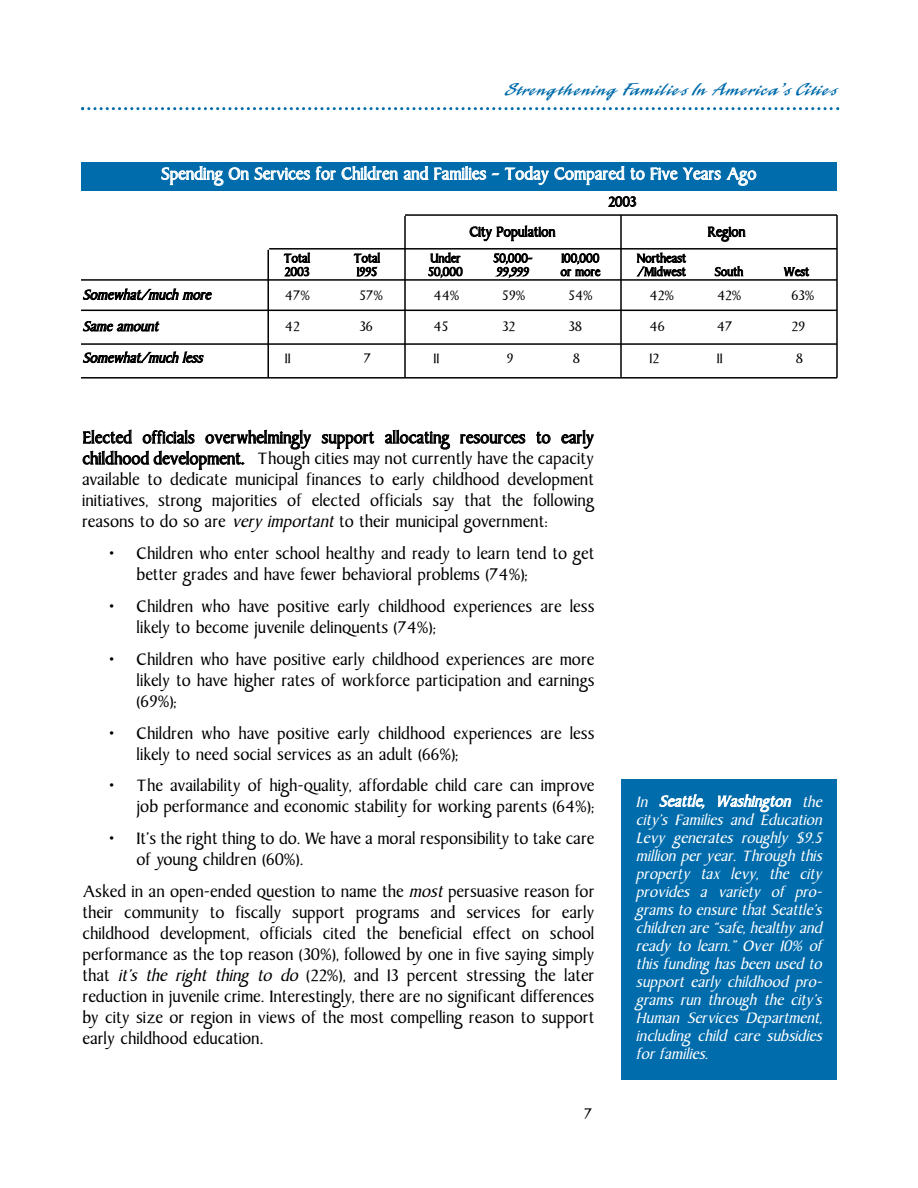
<style>
.page{position:relative;width:918px;height:1188px;background:#fff}
.page>*{position:absolute;margin:0;border:0;box-sizing:border-box;transform-origin:0 0}
.t1{font:18px "Laser ICG";letter-spacing:-.03em;color:#006cac}
.t2{font:16.5px/21px "Baker Signet";color:#000}
.t3{font:16.5px "Baker Signet";color:#fff}
.t4{font:italic 15px/18px "Baker Signet";color:#fff}
.t5{font:15px "Baker Signet";color:#000}
.t6{font:13.5px "Baker Signet";color:#000}
.t7{font:italic 13.5px "Baker Signet";color:#000}
.t8{font:12px/13.5px "Baker Signet";letter-spacing:-.005em;color:#000}
.s1{font-style:italic}
</style>
<div class="page">
<svg style="left:81px;top:107px;width:758px;height:3px"></svg>
<div style="left:81px;top:162px;width:756px;height:29px;background:#006cac"></div>
<hr style="left:269px;top:248px;width:568px;height:2px;background:#000">
<hr style="left:405px;top:214px;width:432px;height:2px;background:#000">
<hr style="left:267px;top:250px;width:2px;height:127px;background:#000">
<hr style="left:620px;top:215px;width:2px;height:162px;background:#000">
<hr style="left:404px;top:216px;width:2px;height:161px;background:#000">
<hr style="left:836px;top:215px;width:2px;height:163px;background:#000">
<hr style="left:81px;top:279px;width:756px;height:2px;background:#000">
<hr style="left:81px;top:310px;width:756px;height:1px;background:#000">
<hr style="left:81px;top:343px;width:756px;height:2px;background:#000">
<hr style="left:81px;top:377px;width:756px;height:2px;background:#000">
<div style="left:621px;top:780px;width:216px;height:300px;background:#006cac"></div>
<p class="t1" style="left:504px;top:83px;width:334px">Strengthening Families In America’s Cities</p>
<p class="t3" style="left:161px;top:168px;width:597px">Spending On Services for Children and Families – Today Compared to Five Years Ago</p>
<p class="t6" style="left:608px;top:197px;width:29px">2003</p>
<p class="t8" style="left:284px;top:253px;width:28px">Total<br>2003</p>
<p class="t8" style="left:354px;top:253px;width:28px">Total<br>1995</p>
<p class="t6" style="left:470px;top:227px;width:87px">City Population</p>
<p class="t6" style="left:708px;top:227px;width:39px">Region</p>
<p class="t8" style="left:428px;top:253px;width:36px">Under<br>50,000</p>
<p class="t8" style="left:493px;top:253px;width:41px">50,000-<br>99,999</p>
<p class="t8" style="left:561px;top:253px;width:41px">100,000 or more</p>
<p class="t8" style="left:637px;top:253px;width:51px">Northeast /Midwest</p>
<p class="t8" style="left:715px;top:267px;width:30px">South</p>
<p class="t8" style="left:784px;top:267px;width:27px">West</p>
<p class="t7" style="left:83px;top:290px;width:132px">Somewhat/much more</p>
<p class="t6" style="left:285px;top:290px;width:27px">47%</p>
<p class="t6" style="left:360px;top:290px;width:25px">57%</p>
<p class="t6" style="left:434px;top:290px;width:28px">44%</p>
<p class="t6" style="left:502px;top:290px;width:25px">59%</p>
<p class="t6" style="left:569px;top:290px;width:26px">54%</p>
<p class="t6" style="left:650px;top:290px;width:26px">42%</p>
<p class="t6" style="left:717px;top:290px;width:26px">42%</p>
<p class="t6" style="left:792px;top:290px;width:24px">63%</p>
<p class="t7" style="left:83px;top:322px;width:80px">Same amount</p>
<p class="t6" style="left:285px;top:322px;width:16px">42</p>
<p class="t6" style="left:360px;top:322px;width:15px">36</p>
<p class="t6" style="left:433px;top:322px;width:16px">45</p>
<p class="t6" style="left:502px;top:322px;width:15px">32</p>
<p class="t6" style="left:568px;top:322px;width:15px">38</p>
<p class="t6" style="left:649px;top:322px;width:17px">46</p>
<p class="t6" style="left:717px;top:322px;width:17px">47</p>
<p class="t6" style="left:792px;top:322px;width:15px">29</p>
<p class="t7" style="left:83px;top:353px;width:124px">Somewhat/much less</p>
<p class="t6" style="left:285px;top:353px;width:7px">11</p>
<p class="t6" style="left:364px;top:353px;width:9px">7</p>
<p class="t6" style="left:433px;top:353px;width:7px">11</p>
<p class="t6" style="left:507px;top:353px;width:8px">9</p>
<p class="t6" style="left:573px;top:353px;width:9px">8</p>
<p class="t6" style="left:649px;top:353px;width:11px">12</p>
<p class="t6" style="left:717px;top:353px;width:7px">11</p>
<p class="t6" style="left:796px;top:353px;width:9px">8</p>
<p class="t2" style="left:82px;top:429px;width:514px;text-align:justify">Elected officials overwhelmingly support allocating resources to early childhood development. Though cities may not currently have the capacity available to dedicate municipal finances to early childhood development initiatives, strong majorities of elected officials say that the following reasons to do so are <span class="s1">very important</span> to their municipal government:</p>
<p class="t2" style="left:136px;top:545px;width:460px;text-indent:-27px">• Children who enter school healthy and ready to learn tend to get better grades and have fewer behavioral problems (74%);</p>
<p class="t2" style="left:136px;top:598px;width:460px;text-indent:-27px">• Children who have positive early childhood experiences are less likely to become juvenile delinquents (74%);</p>
<p class="t2" style="left:136px;top:651px;width:460px;text-align:justify;text-indent:-27px">• Children who have positive early childhood experiences are more likely to have higher rates of workforce participation and earnings (69%);</p>
<p class="t2" style="left:136px;top:725px;width:460px;text-indent:-27px">• Children who have positive early childhood experiences are less likely to need social services as an adult (66%);</p>
<p class="t2" style="left:110px;top:777px;width:487px;text-align:right">• The availability of high-quality, affordable child care can improve job performance and economic stability for working parents (64%);</p>
<p class="t2" style="left:136px;top:830px;width:460px;text-indent:-27px">• It’s the right thing to do. We have a moral responsibility to take care of young children (60%).</p>
<p class="t2" style="left:82px;top:883px;width:514px;text-align:justify">Asked in an open-ended question to name the <span class="s1">most</span> persuasive reason for their community to fiscally support programs and services for early childhood development, officials cited the beneficial effect on school performance as the top reason (30%), followed by one in five saying simply that <span class="s1">it’s the right thing to do</span> (22%), and 13 percent stressing the later reduction in juvenile crime. Interestingly, there are no significant differences by city size or region in views of the most compelling reason to support early childhood education.</p>
<p class="t5" style="left:584px;top:1108px;width:10px">7</p>
<p class="t4" style="left:636px;top:794px;width:191px">In Seattle, Washington the city ’s Families and Education<br>Levy generates roughly $9.5 million per year. Through this property tax levy, the city provides a variety of pro&shy;grams to ensure that Seattle’s children are “safe, healthy and ready to learn.” Over 10% of this funding has been used to support early childhood pro&shy;grams run through the city ’s<br>Human Services Department, including child care subsidies for families.</p>
</div>
